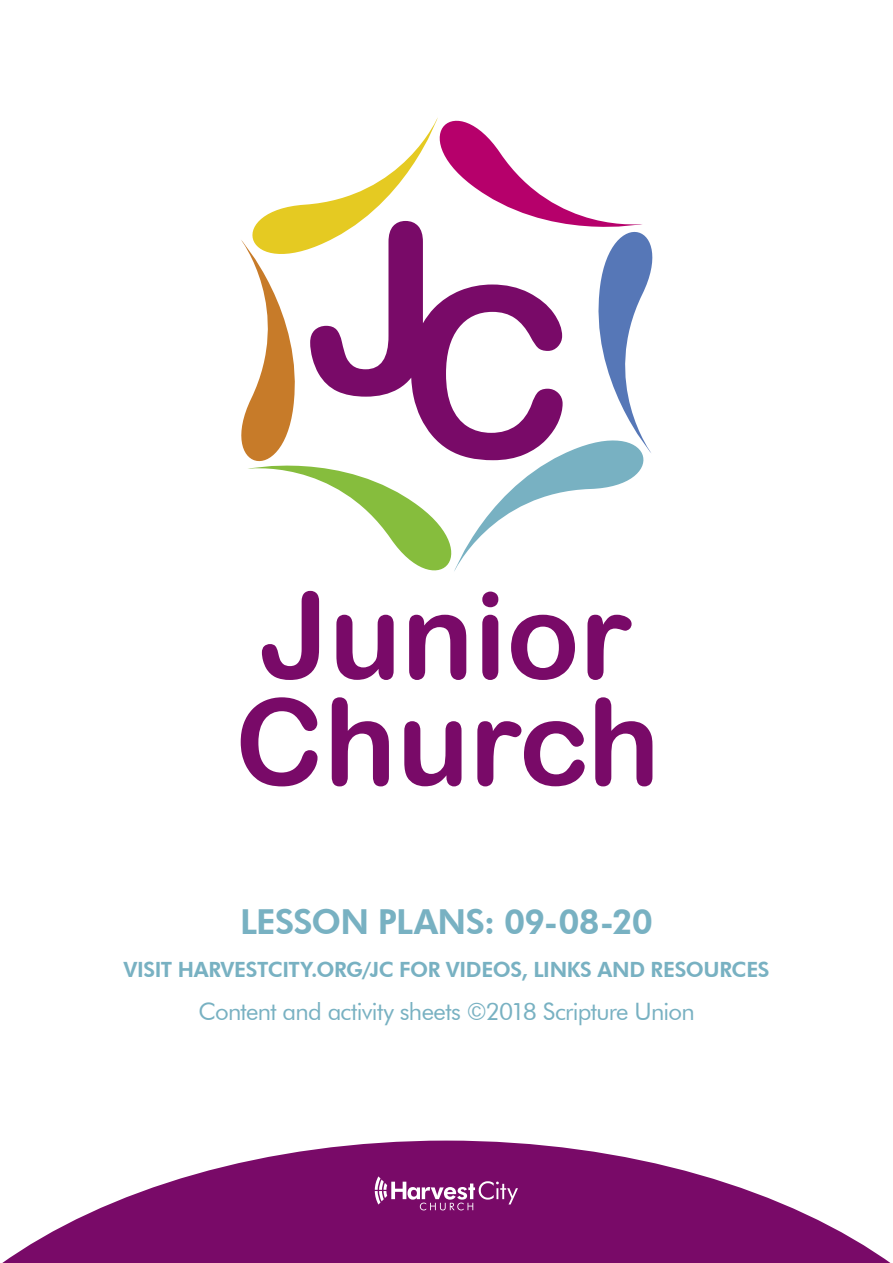
<style>
.page{position:relative;width:893px;height:1263px;background:#fff}
.page>*{position:absolute;margin:0;border:0;box-sizing:border-box;transform-origin:0 0}
.t1{font:800 34.5px "Futura BT";letter-spacing:-.025em;color:#78b1c2}
.t2{font:24px "Futura BT";letter-spacing:-.03em;color:#78b1c2}
.t3{font:800 21px "Futura BT";letter-spacing:-.015em;color:#78b1c2}
</style>
<div class="page">
<svg style="left:241px;top:117px;width:412px;height:563px"></svg>
<svg style="left:241px;top:697px;width:77px;height:89px"></svg>
<svg style="left:332px;top:697px;width:57px;height:89px"></svg>
<svg style="left:404px;top:721px;width:57px;height:65px"></svg>
<svg style="left:477px;top:721px;width:108px;height:65px"></svg>
<svg style="left:595px;top:697px;width:57px;height:89px"></svg>
<svg style="left:2px;top:1140px;width:889px;height:123px;fill:#790a68"></svg>
<svg style="left:375px;top:1176px;width:143px;height:34px;background:#963f89"></svg>
<h1 class="t1" style="left:240px;top:900px;width:414px">LESSON PLANS: 09-08-20</h1>
<p class="t3" style="left:123px;top:956px;width:648px">VISIT HARVESTCITY.ORG/JC FOR VIDEOS, LINKS AND RESOURCES</p>
<p class="t2" style="left:198px;top:996px;width:498px">Content and activity sheets ©2018 Scripture Union</p>
</div>
